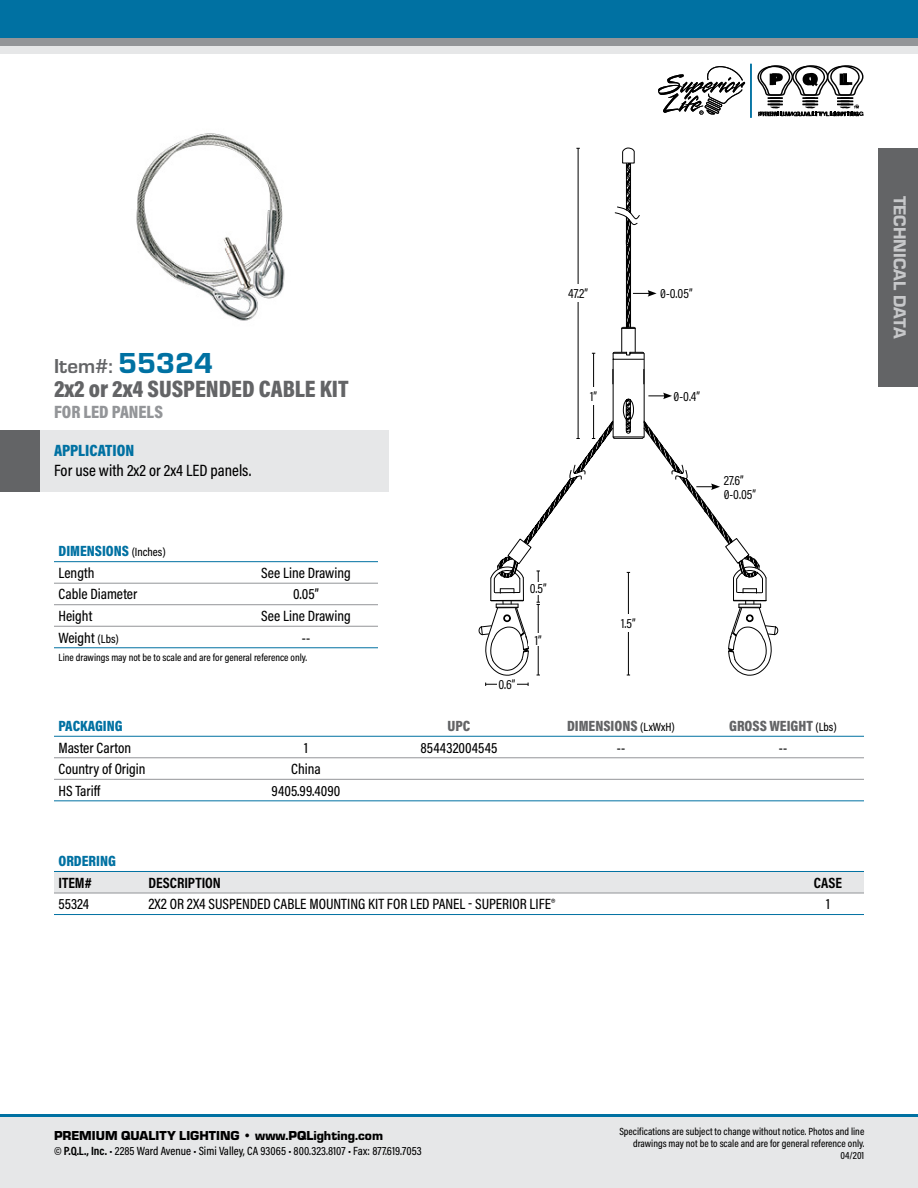
<style>
.page{position:relative;width:918px;height:1188px;background:#fff}
.page>*{position:absolute;margin:0;border:0;box-sizing:border-box;transform-origin:0 0}
.t1{font:900 24px "Acumin Pro Cond";color:#636466}
.t2{font:700 21px "Eurostile";color:#636466}
.t3{font:18px "Eurostile Hea";letter-spacing:.005em;color:#c7c8ca}
.t4{font:900 18px "Acumin Pro Cond";color:#939598}
.t5{font:500 16.5px "Acumin Pro Cond";color:#000}
.t6{font:900 16.5px "Acumin Pro Cond";color:#0071a2}
.t7{font:500 15px "Acumin Pro Cond";color:#000}
.t8{font:900 15px "Acumin Pro Cond";color:#636466}
.t9{font:900 15px "Acumin Pro Cond";color:#0071a2}
.t10{font:700 15px "Acumin Pro Cond";color:#000}
.t11{font:13.5px "Acumin Pro Cond";letter-spacing:.01em;color:#000}
.t12{font:900 13.5px "Eurostile";color:#000}
.t13{font:500 12px "Acumin Pro Cond";color:#000}
.t14{font:500 10.5px/12px "Acumin Pro Cond";color:#000;text-align:right}
.t15{font:700 4.8px "Helvetica";color:#000;scale:1.07 1}
.s1{font-family:"Eurostile Hea";font-weight:400;font-size:30px;color:#0071a2}
.s2{font-weight:500;font-size:12px;color:#000}
.s3{font-size:12px}
.s4{font-weight:700}
</style>
<div class="page">
<div style="left:0;top:1115px;width:918px;height:73px;background:#e6e7e8"></div>
<div style="left:0;top:36px;width:918px;height:18px;background:#e6e7e8"></div>
<div style="left:0;top:29px;width:918px;height:17px;background:#939598"></div>
<div style="left:0;top:0;width:918px;height:37px;background:#0071a2"></div>
<hr style="left:0;top:1114px;width:918px;height:3px;background:#0071a2">
<div style="left:0;top:430px;width:389px;height:61px;background:#e6e7e8"></div>
<svg style="left:658px;top:66px;width:87px;height:49px"></svg>
<div style="left:878px;top:148px;width:40px;height:238px;background:#636466"></div>
<hr style="left:750px;top:64px;width:2px;height:54px;background:#0071a2">
<svg style="left:757px;top:65px;width:106px;height:52px"></svg>
<div style="left:0;top:430px;width:40px;height:61px;background:#636466"></div>
<hr style="left:578px;top:148px;width:1px;height:291px;background:#000">
<hr style="left:54px;top:561px;width:180px;height:1px;background:#0071a2">
<hr style="left:234px;top:561px;width:144px;height:1px;background:#0071a2">
<hr style="left:54px;top:583px;width:180px;height:1px;background:#939598">
<hr style="left:234px;top:583px;width:144px;height:1px;background:#939598">
<hr style="left:54px;top:604px;width:180px;height:1px;background:#939598">
<hr style="left:234px;top:604px;width:144px;height:1px;background:#939598">
<hr style="left:54px;top:626px;width:180px;height:1px;background:#939598">
<hr style="left:234px;top:626px;width:144px;height:1px;background:#939598">
<hr style="left:54px;top:647px;width:180px;height:1px;background:#0071a2">
<hr style="left:234px;top:647px;width:144px;height:1px;background:#0071a2">
<hr style="left:54px;top:736px;width:180px;height:1px;background:#0071a2">
<hr style="left:234px;top:736px;width:144px;height:1px;background:#0071a2">
<hr style="left:378px;top:736px;width:162px;height:1px;background:#0071a2">
<hr style="left:540px;top:736px;width:162px;height:1px;background:#0071a2">
<hr style="left:702px;top:736px;width:162px;height:1px;background:#0071a2">
<hr style="left:54px;top:758px;width:180px;height:1px;background:#939598">
<hr style="left:234px;top:758px;width:144px;height:1px;background:#939598">
<hr style="left:378px;top:758px;width:162px;height:1px;background:#939598">
<hr style="left:540px;top:758px;width:162px;height:1px;background:#939598">
<hr style="left:702px;top:758px;width:162px;height:1px;background:#939598">
<hr style="left:54px;top:779px;width:180px;height:1px;background:#939598">
<hr style="left:234px;top:779px;width:144px;height:1px;background:#939598">
<hr style="left:378px;top:779px;width:162px;height:1px;background:#939598">
<hr style="left:540px;top:779px;width:162px;height:1px;background:#939598">
<hr style="left:702px;top:779px;width:162px;height:1px;background:#939598">
<hr style="left:54px;top:800px;width:180px;height:1px;background:#0071a2">
<hr style="left:234px;top:800px;width:144px;height:1px;background:#0071a2">
<hr style="left:378px;top:800px;width:162px;height:1px;background:#0071a2">
<hr style="left:540px;top:800px;width:162px;height:1px;background:#0071a2">
<hr style="left:702px;top:800px;width:162px;height:1px;background:#0071a2">
<div style="left:54px;top:872px;width:810px;height:21px;background:#e6e7e8"></div>
<hr style="left:54px;top:871px;width:90px;height:1px;background:#0071a2">
<hr style="left:144px;top:871px;width:648px;height:1px;background:#0071a2">
<hr style="left:792px;top:871px;width:72px;height:1px;background:#0071a2">
<hr style="left:54px;top:893px;width:90px;height:1px;background:#939598">
<hr style="left:144px;top:893px;width:648px;height:1px;background:#939598">
<hr style="left:792px;top:893px;width:72px;height:1px;background:#939598">
<hr style="left:54px;top:914px;width:90px;height:1px;background:#0071a2">
<hr style="left:144px;top:914px;width:648px;height:1px;background:#0071a2">
<hr style="left:792px;top:914px;width:72px;height:1px;background:#0071a2">
<img style="left:136px;top:133px;width:149px;height:188px">
<div style="left:622px;top:151px;width:12px;height:12px;border:1px solid #000"></div>
<svg style="left:622px;top:148px;width:13px;height:4px"></svg>
<svg style="left:479px;top:163px;width:299px;height:513px"></svg>
<div style="left:528px;top:633px;width:20px;height:13px;background:#fff"></div>
<hr style="left:486px;top:684px;width:42px;height:1px;background:#000">
<div style="left:497px;top:678px;width:20px;height:13px;background:#fff"></div>
<p class="t15" style="left:855px;top:103px;width:5px">®</p>
<p class="t2" style="left:54px;top:351px;width:161px">Item#: <span class="s1">55324</span></p>
<p class="t1" style="left:54px;top:373px;width:296px">2x2 or 2x4 SUSPENDED CABLE KIT</p>
<p class="t4" style="left:54px;top:400px;width:111px">FOR LED PANELS</p>
<p class="t6" style="left:54px;top:440px;width:82px">APPLICATION</p>
<p class="t5" style="left:54px;top:459px;width:199px">For use with 2x2 or 2x4 LED panels.</p>
<p class="t9" style="left:58px;top:541px;width:109px">DIMENSIONS <span class="s2">(Inches)</span></p>
<p class="t7" style="left:58px;top:563px;width:37px">Length</p>
<p class="t7" style="left:261px;top:563px;width:91px">See Line Drawing</p>
<p class="t7" style="left:58px;top:585px;width:80px">Cable Diameter</p>
<p class="t7" style="left:293px;top:585px;width:27px">0.05”</p>
<p class="t7" style="left:58px;top:606px;width:35px">Height</p>
<p class="t7" style="left:261px;top:606px;width:91px">See Line Drawing</p>
<p class="t7" style="left:58px;top:628px;width:62px">Weight <span class="s3">(Lbs)</span></p>
<p class="t7" style="left:302px;top:628px;width:10px">--</p>
<p class="t14" style="left:58px;top:651px;width:250px">Line drawings may not be to scale and are for general reference only.</p>
<p class="t11" style="left:568px;top:285px;width:22px">47.2”</p>
<p class="t11" style="left:660px;top:285px;width:34px">0-0.05”</p>
<p class="t11" style="left:530px;top:580px;width:18px">0.5”</p>
<p class="t11" style="left:498px;top:676px;width:19px">0.6”</p>
<p class="t11" style="left:535px;top:631px;width:8px">1”</p>
<p class="t11" style="left:590px;top:387px;width:8px">1”</p>
<p class="t11" style="left:674px;top:387px;width:28px">0-0.4”</p>
<p class="t11" style="left:724px;top:472px;width:21px">27.6”</p>
<p class="t11" style="left:724px;top:486px;width:34px">0-0.05”</p>
<p class="t11" style="left:621px;top:615px;width:16px">1.5”</p>
<p class="t9" style="left:58px;top:716px;width:66px">PACKAGING</p>
<p class="t8" style="left:448px;top:716px;width:24px">UPC</p>
<p class="t8" style="left:567px;top:716px;width:109px">DIMENSIONS <span class="s2">(LxWxH)</span></p>
<p class="t8" style="left:729px;top:716px;width:109px">GROSS WEIGHT <span class="s2">(Lbs)</span></p>
<p class="t7" style="left:58px;top:738px;width:74px">Master Carton</p>
<p class="t7" style="left:304px;top:738px;width:5px">1</p>
<p class="t7" style="left:420px;top:738px;width:79px">854432004545</p>
<p class="t7" style="left:617px;top:738px;width:10px">--</p>
<p class="t7" style="left:779px;top:738px;width:10px">--</p>
<p class="t7" style="left:58px;top:759px;width:88px">Country of Origin</p>
<p class="t7" style="left:291px;top:759px;width:31px">China</p>
<p class="t7" style="left:58px;top:781px;width:43px">HS Tariff</p>
<p class="t7" style="left:272px;top:781px;width:70px">9405.99.4090</p>
<p class="t9" style="left:58px;top:851px;width:59px">ORDERING</p>
<p class="t10" style="left:58px;top:873px;width:35px">ITEM#</p>
<p class="t10" style="left:148px;top:873px;width:74px">DESCRIPTION</p>
<p class="t10" style="left:814px;top:873px;width:30px">CASE</p>
<p class="t7" style="left:58px;top:894px;width:32px">55324</p>
<p class="t7" style="left:148px;top:894px;width:408px">2X2 OR 2X4 SUSPENDED CABLE MOUNTING KIT FOR LED PANEL - SUPERIOR LIFE®</p>
<p class="t7" style="left:826px;top:894px;width:5px">1</p>
<p class="t3" style="left:912px;top:196px;width:145px;rotate:90deg">TECHNICAL DATA</p>
<p class="t14" style="left:619px;top:1125px;width:246px">Specifications are subject to change without notice. Photos and line drawings may not be to scale and are for general reference only.</p>
<p class="t12" style="left:54px;top:1126px;width:331px">PREMIUM QUALITY LIGHTING <span class="s4">•</span> www.PQLighting.com</p>
<p class="t13" style="left:54px;top:1143px;width:369px">© <span class="s4">P.Q.L., Inc.</span> • 2285 Ward Avenue • Simi Valley, CA 93065 • 800.323.8107 • Fax: 877.619.7053</p>
<p class="t14" style="left:841px;top:1149px;width:25px">04/201</p>
</div>
